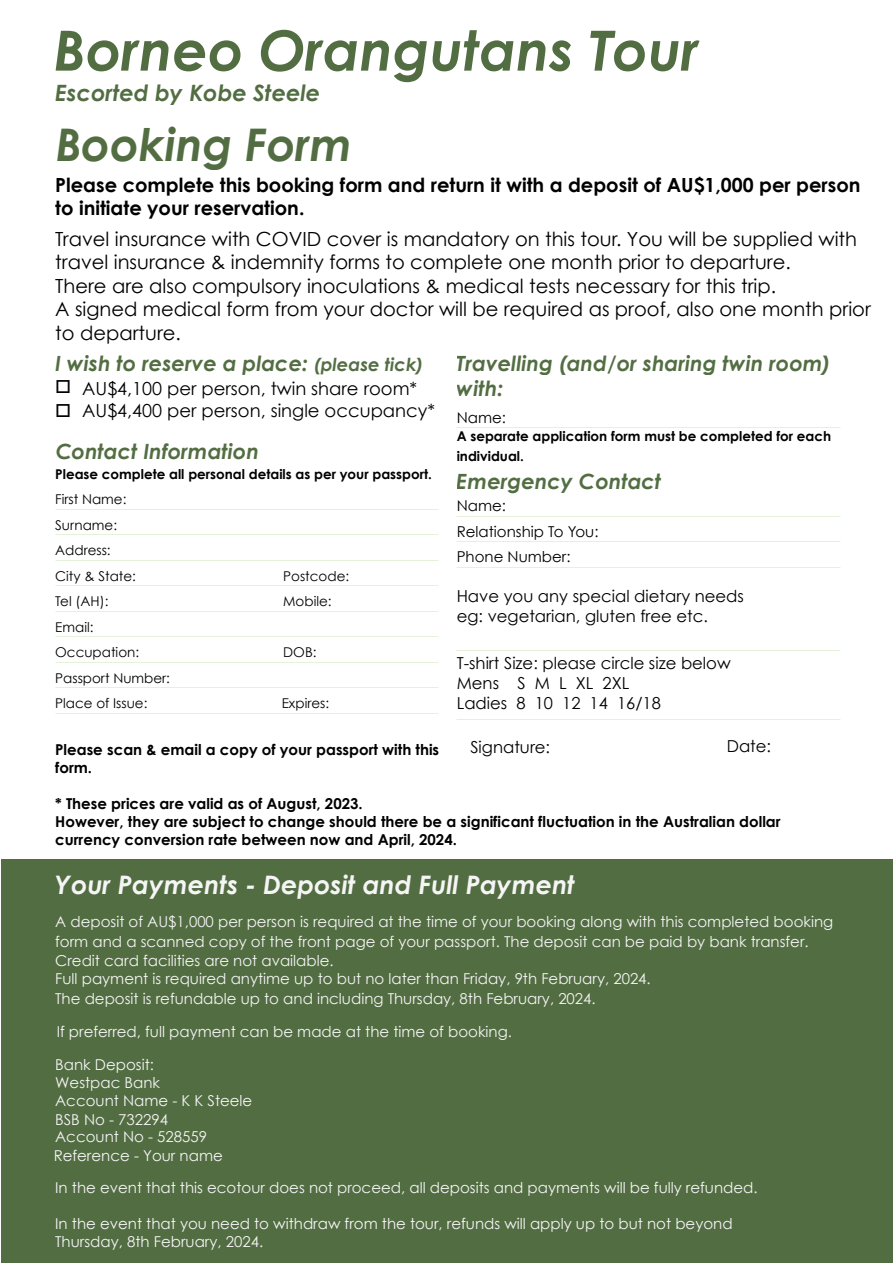
<style>
.page{position:relative;width:893px;height:1263px;background:#fff}
.page>*{position:absolute;margin:0;border:0;box-sizing:border-box;transform-origin:0 0}
.t1{font:italic 700 55.5px "Century Gothic";color:#3e5c2b}
.t2{font:italic 700 45px "Century Gothic";color:#3e5c2b}
.t3{font:italic 700 25.5px "Century Gothic";color:#f5f5f6}
.t4{font:italic 700 22.5px "Century Gothic";color:#3e5c2b}
.t5{font:italic 700 21px/25.2px "Century Gothic";color:#3e5c2b}
.t6{font:19.5px/23.4px "Century Gothic";color:#000}
.t7{font:700 19.5px/23.4px "Century Gothic";color:#000}
.t8{font:18px/21.6px "Century Gothic";color:#000}
.t9{font:16.5px/19.8px "Century Gothic";color:#000}
.t10{font:15px/19.5px "Century Gothic";color:#f5f5f6}
.t11{font:700 15px/18px "Century Gothic";color:#000}
.t12{font:15px/25.5px "Century Gothic";color:#000}
.t13{font:13.5px/25.5px "Century Gothic";color:#000}
.t14{font:700 13.5px/19.8px "Century Gothic";color:#000}
.s1{font-size:18px}
</style>
<div class="page">
<div style="left:1px;top:860px;width:892px;height:403px;background:#536d42"></div>
<h1 class="t1" style="left:54px;top:8px;width:647px">Borneo Orangutans Tour</h1>
<h3 class="t4" style="left:55px;top:75px;width:267px">Escorted by Kobe Steele</h3>
<h2 class="t2" style="left:55px;top:110px;width:299px">Booking Form</h2>
<h3 class="t7" style="left:55px;top:172px;width:807px">Please complete this booking form and return it with a deposit of AU$1,000 per person to initiate your reservation.</h3>
<p class="t6" style="left:55px;top:227px;width:817px">Travel insurance with COVID cover is mandatory on this tour. You will be supplied with travel insurance &amp; indemnity forms to complete one month prior to departure.<br>There are also compulsory inoculations &amp; medical tests necessary for this trip.<br>A signed medical form from your doctor will be required as proof, also one month prior to departure.</p>
<h3 class="t5" style="left:55px;top:349px;width:370px">I wish to reserve a place: <span class="s1">(please tick)</span></h3>
<p class="t8" style="left:82px;top:378px;width:354px">AU$4,100 per person, twin share room*<br>AU$4,400 per person, single occupancy*</p>
<h3 class="t5" style="left:55px;top:438px;width:205px">Contact Information</h3>
<p class="t14" style="left:55px;top:463px;width:378px">Please complete all personal details as per your passport.</p>
<p class="t13" style="left:55px;top:486px;width:82px">First Name:<br>Surname:<br>Address:<br>City &amp; State:</p>
<h3 class="t5" style="left:457px;top:349px;width:375px">Travelling (and/or sharing twin room) with:</h3>
<p class="t12" style="left:457px;top:404px;width:51px">Name:</p>
<p class="t14" style="left:457px;top:425px;width:376px">A separate application form must be completed for each individual.</p>
<h3 class="t5" style="left:457px;top:468px;width:206px">Emergency Contact</h3>
<p class="t12" style="left:457px;top:493px;width:143px">Name:<br>Relationship To You:<br>Phone Number:</p>
<p class="t9" style="left:457px;top:586px;width:289px">Have you any special dietary needs eg: vegetarian, gluten free etc.</p>
<p class="t9" style="left:457px;top:653px;width:276px">T-shirt Size: please circle size below<br>Mens S M L XL 2XL<br>Ladies 8 10 12 14 16/18</p>
<p class="t9" style="left:470px;top:737px;width:81px">Signature:</p>
<p class="t9" style="left:727px;top:735px;width:46px">Date:</p>
<p class="t13" style="left:283px;top:563px;width:67px">Postcode:</p>
<p class="t13" style="left:55px;top:588px;width:55px">Tel (AH):</p>
<p class="t13" style="left:283px;top:588px;width:50px">Mobile:</p>
<p class="t13" style="left:55px;top:614px;width:85px">Email:<br>Occupation:</p>
<p class="t13" style="left:283px;top:639px;width:35px">DOB:</p>
<p class="t13" style="left:55px;top:665px;width:116px">Passport Number:<br>Place of Issue:</p>
<p class="t13" style="left:282px;top:690px;width:49px">Expires:</p>
<p class="t11" style="left:55px;top:739px;width:385px">Please scan &amp; email a copy of your passport with this form.</p>
<p class="t11" style="left:55px;top:793px;width:727px">* These prices are valid as of August, 2023.<br>However, they are subject to change should there be a significant fluctuation in the Australian dollar currency conversion rate between now and April, 2024.</p>
<h3 class="t3" style="left:55px;top:866px;width:521px">Your Payments - Deposit and Full Payment</h3>
<p class="t10" style="left:55px;top:912px;width:779px">A deposit of AU$1,000 per person is required at the time of your booking along with this completed booking form and a scanned copy of the front page of your passport. The deposit can be paid by bank transfer.<br>Credit card facilities are not available.</p>
<p class="t10" style="left:55px;top:969px;width:597px">Full payment is required anytime up to but no later than Friday, 9th February, 2024.<br>The deposit is refundable up to and including Thursday, 8th February, 2024.</p>
<p class="t10" style="left:57px;top:1021px;width:457px">If preferred, full payment can be made at the time of booking.</p>
<p class="t10" style="left:55px;top:1055px;width:199px;line-height:18px">Bank Deposit:<br>Westpac Bank<br>Account Name - K K Steele</p>
<p class="t10" style="left:55px;top:1111px;width:153px;line-height:16.5px">BSB No - 732294<br>Account No - 528559</p>
<p class="t10" style="left:55px;top:1177px;width:704px">In the event that this ecotour does not proceed, all deposits and payments will be fully refunded.</p>
<p class="t10" style="left:55px;top:1214px;width:679px;line-height:18px">In the event that you need to withdraw from the tour, refunds will apply up to but not beyond<br>Thursday, 8th February, 2024.</p>
<p class="t10" style="left:54px;top:1145px;width:171px">Reference - Your name</p>
</div>
